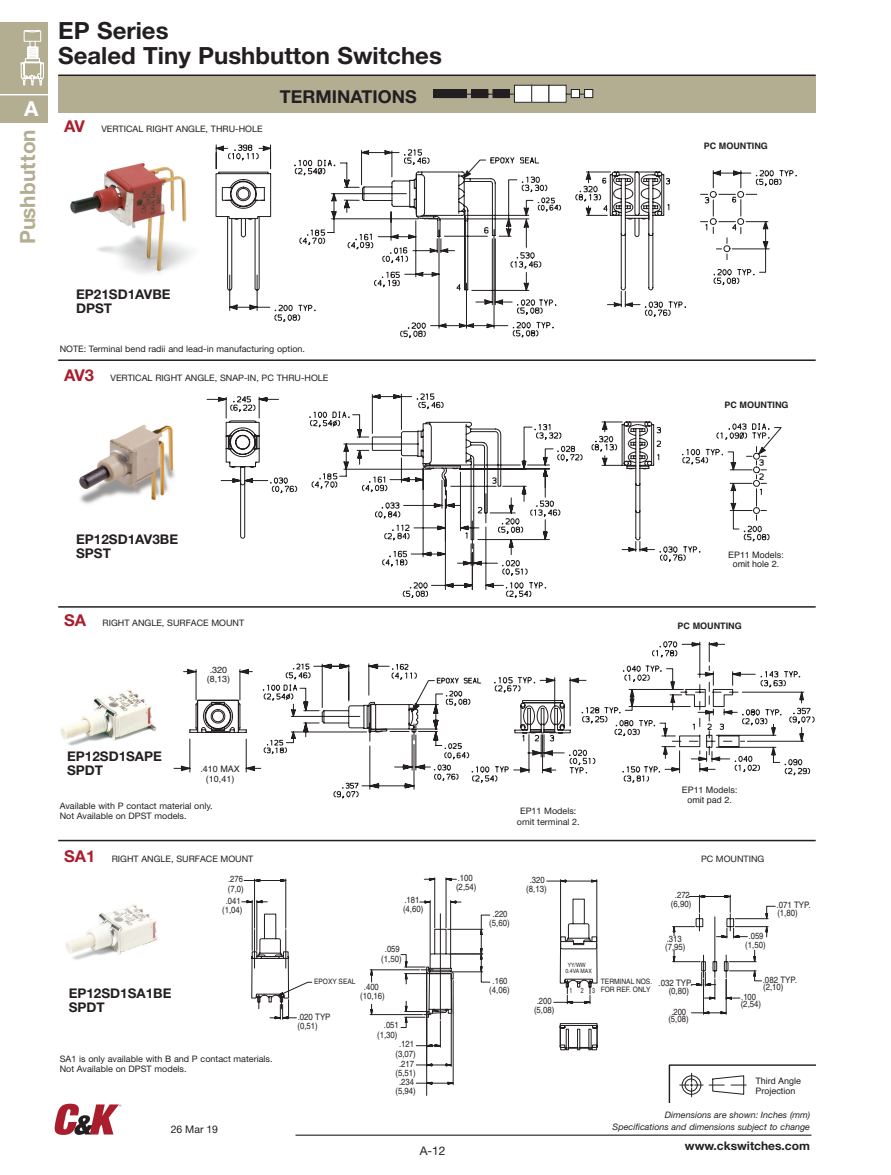
<style>
.page{position:relative;width:891px;height:1175px;background:#fff}
.page>*{position:absolute;margin:0;border:0;box-sizing:border-box;transform-origin:0 0}
.t1{font:700 23.7px/25.2px "Helvetica Neue LT Std";color:#231f20}
.t2{font:700 21px "Helvetica Neue";color:#b3ad92}
.t3{font:700 20.7px "Helvetica Neue";color:#fff}
.t4{font:700 17.85px "Helvetica Neue LT Std";color:#231f20}
.t5{font:700 16.35px "Helvetica Neue LT Std";color:#aa1d2d}
.t6{font:700 13.35px/14.1px "Helvetica Neue LT Std";color:#231f20}
.t7{font:700 11.85px "Helvetica Neue LT Std";color:#231f20}
.t8{font:11.85px "Helvetica Neue LT Std";color:#231f20}
.t9{font:10.5px "Helvetica Neue LT Std";color:#231f20}
.t10{font:8.85px/10.4px "Helvetica Neue LT Std";color:#231f20}
.t11{font:8.85px/9.1px "Helvetica";color:#231f20;text-align:center;scale:.86 1}
.t12{font:8.85px/9.9px "Helvetica";color:#231f20;text-align:center}
.t13{font:italic 8.85px/11.9px "Helvetica Neue LT Std";color:#231f20;text-align:right}
.t14{font:8.85px/7.6px "Helvetica";color:#231f20;scale:.89 1}
.t15{font:700 8.85px "Helvetica";color:#231f20}
.t16{font:8.85px/9.1px "Helvetica";color:#231f20;scale:.87 1}
.t17{font:8.85px "Helvetica";color:#231f20;scale:.88 1}
.t18{font:7.35px/8.4px "Helvetica";color:#231f20;text-align:right;scale:.9 1}
.t19{font:7.35px "Helvetica";color:#231f20;scale:.89 1}
.t20{font:6px/5.6px "Helvetica";color:#231f20;scale:.87 1}
.s1{font-weight:700;font-size:16.35px;color:#aa1d2d}
</style>
<div class="page">
<hr style="left:296px;top:1134px;width:516px;height:1px;background:#57585a">
<div style="left:0;top:22px;width:47px;height:100px;background:#b3ad92"></div>
<hr style="left:0;top:94px;width:47px;height:1px;background:#fff">
<svg style="left:20px;top:30px;width:24px;height:56px"></svg>
<svg style="left:55px;top:1103px;width:66px;height:31px"></svg>
<div style="left:58px;top:75px;width:758px;height:37px;background:#b3ad92"></div>
<div style="left:434px;top:89px;width:8px;height:9px;background:#231f20"></div>
<div style="left:433px;top:89px;width:9px;height:9px;border:1px solid #231f20"></div>
<div style="left:442px;top:89px;width:8px;height:9px;background:#231f20"></div>
<div style="left:450px;top:89px;width:8px;height:9px;background:#231f20"></div>
<svg style="left:458px;top:89px;width:13px;height:9px"></svg>
<div style="left:472px;top:89px;width:8px;height:9px;background:#231f20"></div>
<div style="left:471px;top:89px;width:9px;height:9px;border:1px solid #231f20"></div>
<svg style="left:479px;top:89px;width:14px;height:9px"></svg>
<div style="left:493px;top:89px;width:8px;height:9px;background:#231f20"></div>
<svg style="left:501px;top:89px;width:13px;height:9px"></svg>
<div style="left:514px;top:85px;width:18px;height:17px;background:#fff"></div>
<div style="left:514px;top:85px;width:18px;height:18px;border:1px solid #231f20"></div>
<div style="left:532px;top:85px;width:17px;height:17px;background:#fff"></div>
<div style="left:531px;top:85px;width:18px;height:18px;border:1px solid #231f20"></div>
<svg style="left:548px;top:85px;width:37px;height:18px"></svg>
<div style="left:585px;top:89px;width:8px;height:9px;background:#fff"></div>
<div style="left:584px;top:89px;width:9px;height:9px;border:1px solid #231f20"></div>
<svg style="left:207px;top:393px;width:493px;height:205px"></svg>
<svg style="left:216px;top:144px;width:470px;height:194px"></svg>
<svg style="left:700px;top:170px;width:97px;height:115px"></svg>
<svg style="left:682px;top:421px;width:100px;height:124px"></svg>
<svg style="left:174px;top:663px;width:408px;height:135px"></svg>
<svg style="left:582px;top:641px;width:232px;height:142px"></svg>
<img style="left:79px;top:424px;width:96px;height:80px">
<img style="left:70px;top:162px;width:124px;height:112px">
<div style="left:58px;top:687px;width:117px;height:62px;background:#fff"></div>
<img style="left:60px;top:689px;width:97px;height:57px">
<hr style="left:58px;top:606px;width:758px;height:1px;background:#231f20">
<hr style="left:58px;top:359px;width:758px;height:2px;background:#231f20">
<hr style="left:58px;top:839px;width:758px;height:2px;background:#231f20">
<hr style="left:58px;top:74px;width:758px;height:2px;background:#231f20">
<img style="left:65px;top:904px;width:93px;height:56px">
<svg style="left:424px;top:877px;width:32px;height:4px"></svg>
<hr style="left:446px;top:877px;width:1px;height:50px;background:#231f20">
<hr style="left:434px;top:877px;width:1px;height:50px;background:#231f20">
<hr style="left:596px;top:879px;width:1px;height:63px;background:#231f20">
<hr style="left:560px;top:879px;width:1px;height:63px;background:#231f20">
<svg style="left:554px;top:879px;width:13px;height:4px"></svg>
<svg style="left:590px;top:879px;width:8px;height:4px"></svg>
<hr style="left:547px;top:880px;width:50px;height:1px;background:#231f20">
<hr style="left:285px;top:879px;width:1px;height:49px;background:#231f20">
<hr style="left:254px;top:879px;width:1px;height:49px;background:#231f20">
<svg style="left:254px;top:878px;width:7px;height:4px"></svg>
<svg style="left:280px;top:878px;width:7px;height:4px"></svg>
<hr style="left:244px;top:880px;width:42px;height:1px;background:#231f20">
<hr style="left:426px;top:972px;width:1px;height:123px;background:#231f20">
<svg style="left:420px;top:1083px;width:13px;height:2px"></svg>
<svg style="left:447px;top:1083px;width:7px;height:2px"></svg>
<svg style="left:416px;top:1050px;width:253px;height:33px"></svg>
<svg style="left:242px;top:894px;width:534px;height:156px"></svg>
<svg style="left:669px;top:1064px;width:147px;height:38px"></svg>
<h3 class="t3" style="left:24px;top:96px;width:16px">A</h3>
<h2 class="t2" style="left:15px;top:244px;width:116px;rotate:-90deg">Pushbutton</h2>
<h1 class="t1" style="left:58px;top:18px;width:385px">EP Series<br>Sealed Tiny Pushbutton Switches</h1>
<h3 class="t4" style="left:280px;top:85px;width:138px">TERMINATIONS</h3>
<p class="t10" style="left:64px;top:123px;width:200px"><span class="s1">AV</span> VERTICAL RIGHT ANGLE, THRU-HOLE</p>
<h3 class="t6" style="left:76px;top:286px;width:96px">EP21SD1AVBE<br>DPST</h3>
<p class="t10" style="left:60px;top:343px;width:247px">NOTE: Terminal bend radii and lead-in manufacturing option.</p>
<p class="t10" style="left:64px;top:372px;width:266px"><span class="s1">AV3</span> VERTICAL RIGHT ANGLE, SNAP-IN, PC THRU-HOLE</p>
<p class="t15" style="left:704px;top:140px;width:66px">PC MOUNTING</p>
<p class="t15" style="left:724px;top:399px;width:66px">PC MOUNTING</p>
<h3 class="t6" style="left:76px;top:532px;width:103px">EP12SD1AV3BE<br>SPST</h3>
<h3 class="t5" style="left:64px;top:609px;width:24px">SA</h3>
<p class="t10" style="left:103px;top:617px;width:143px">RIGHT ANGLE, SURFACE MOUNT</p>
<p class="t12" style="left:207px;top:665px;width:25px">.320 (8,13)</p>
<p class="t12" style="left:728px;top:550px;width:57px">EP11 Models: omit hole 2.</p>
<p class="t15" style="left:678px;top:620px;width:66px">PC MOUNTING</p>
<h3 class="t6" style="left:67px;top:749px;width:96px">EP12SD1SAPE<br>SPDT</h3>
<p class="t12" style="left:200px;top:764px;width:41px">.410 MAX (10,41)</p>
<p class="t10" style="left:60px;top:800px;width:155px">Available with P contact material only.<br>Not Available on DPST models.</p>
<p class="t10" style="left:64px;top:853px;width:191px"><span class="s1">SA1</span> RIGHT ANGLE, SURFACE MOUNT</p>
<p class="t11" style="left:228px;top:874px;width:20px;text-align:left">.276 (7,0)</p>
<h3 class="t6" style="left:69px;top:985px;width:104px">EP12SD1SA1BE<br>SPDT</h3>
<p class="t11" style="left:222px;top:896px;width:25px">.041 (1,04)</p>
<p class="t10" style="left:60px;top:1053px;width:214px">SA1 is only available with B and P contact materials.<br>Not Available on DPST models.</p>
<p class="t9" style="left:171px;top:1123px;width:49px">26 Mar 19</p>
<p class="t16" style="left:403px;top:895px;width:25px">.181 (4,60)</p>
<p class="t10" style="left:517px;top:806px;width:64px;text-align:center">EP11 Models: omit terminal 2.</p>
<p class="t16" style="left:458px;top:873px;width:19px">.100</p>
<p class="t17" style="left:456px;top:881px;width:25px">(2,54)</p>
<p class="t11" style="left:489px;top:909px;width:25px">.220 (5,60)</p>
<p class="t11" style="left:526px;top:875px;width:25px">.320 (8,13)</p>
<p class="t12" style="left:682px;top:785px;width:57px">EP11 Models: omit pad 2.</p>
<p class="t10" style="left:701px;top:853px;width:65px">PC MOUNTING</p>
<p class="t11" style="left:671px;top:891px;width:25px;line-height:8.2px">.272 (6,90)</p>
<p class="t14" style="left:777px;top:901px;width:40px">.071 TYP. (1,80)</p>
<p class="t11" style="left:665px;top:935px;width:25px;line-height:7.6px;text-align:left">.313 (7,95)</p>
<p class="t11" style="left:381px;top:944px;width:25px">.059 (1,50)</p>
<p class="t11" style="left:360px;top:982px;width:30px">.400 (10,16)</p>
<p class="t20" style="left:565px;top:962px;width:32px;text-indent:2px">YY/WW<br>0.4VA MAX</p>
<p class="t11" style="left:489px;top:976px;width:25px">.160 (4,06)</p>
<p class="t19" style="left:314px;top:977px;width:48px">EPOXY SEAL</p>
<p class="t18" style="left:570px;top:977px;width:93px">TERMINAL NOS.<br>1 2 3 FOR REF. ONLY</p>
<p class="t14" style="left:669px;top:979px;width:28px;text-indent:-10px">.032 TYP. (0,80)</p>
<p class="t11" style="left:537px;top:996px;width:19px">.200</p>
<p class="t14" style="left:297px;top:1012px;width:39px;line-height:9.1px">.020 TYP (0,51)</p>
<p class="t11" style="left:377px;top:1020px;width:27px;text-align:right">.051 (1,30)</p>
<p class="t11" style="left:396px;top:1038px;width:25px;line-height:10.2px">.121 (3,07)</p>
<p class="t11" style="left:396px;top:1059px;width:25px">.217 (5,51) .234 (5,94)</p>
<p class="t17" style="left:534px;top:1005px;width:25px">(5,08)</p>
<p class="t11" style="left:668px;top:1007px;width:25px;line-height:7.6px">.200 (5,08)</p>
<p class="t11" style="left:745px;top:930px;width:25px">.059 (1,50)</p>
<p class="t14" style="left:763px;top:975px;width:40px">.082 TYP. (2,10)</p>
<p class="t11" style="left:741px;top:993px;width:25px;line-height:7.4px;text-align:left">.100 (2,54)</p>
<p class="t12" style="left:755px;top:1075px;width:47px;line-height:10.6px;text-align:left">Third Angle<br>Projection</p>
<h3 class="t8" style="left:420px;top:1143px;width:27px">A-12</h3>
<p class="t13" style="left:613px;top:1108px;width:199px">Dimensions are shown: Inches (mm)<br>Specifications and dimensions subject to change</p>
<h3 class="t7" style="left:685px;top:1138px;width:127px">www.ckswitches.com</h3>
</div>
